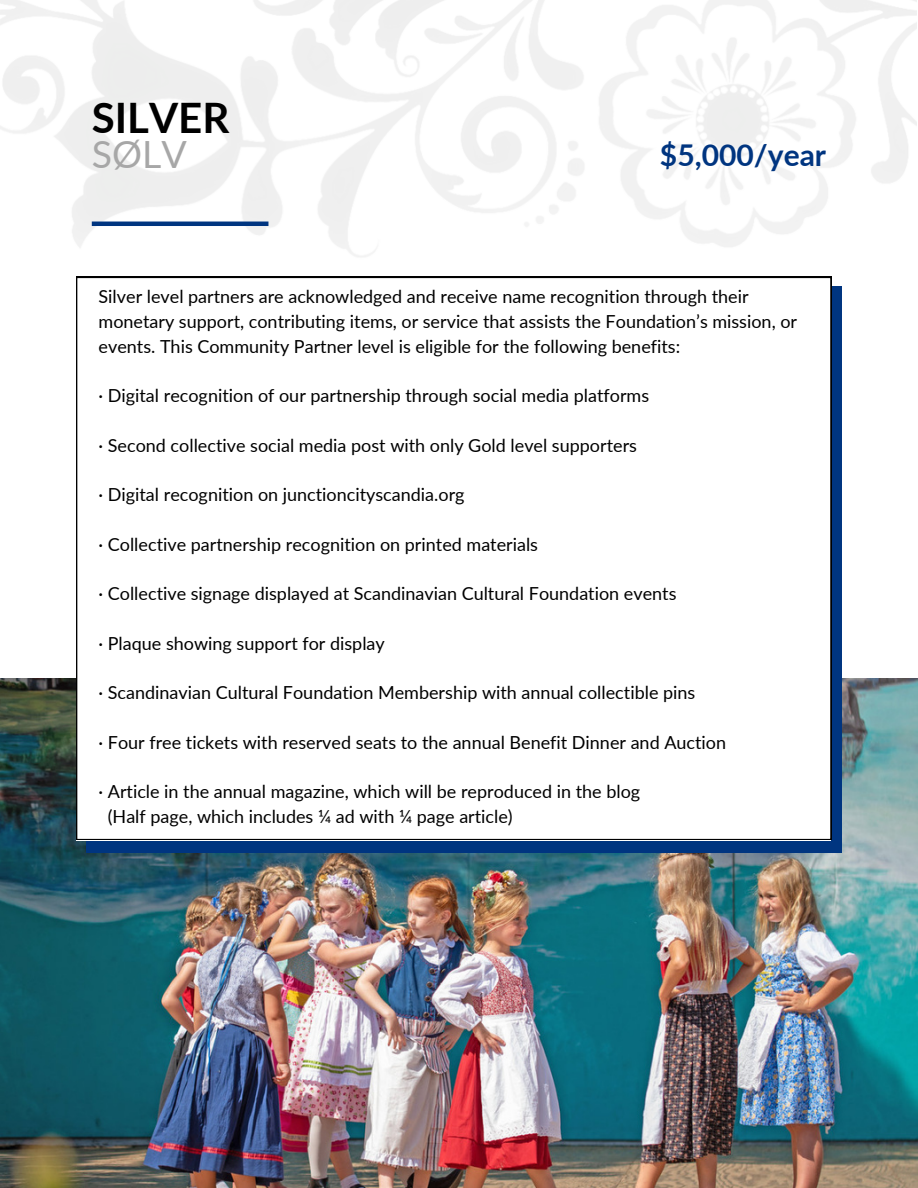
<style>
.page{position:relative;width:918px;height:1188px;background:#fff}
.page>*{position:absolute;margin:0;border:0;box-sizing:border-box;transform-origin:0 0}
.t1{font:700 42px "Lato";color:#000}
.t2{font:37.5px "Lato";color:#a7a7a7}
.t3{font:700 30px "Lato";color:#003580}
.t4{font:18px/24.8px "Lato";color:#000}
</style>
<div class="page">
<img style="left:0;top:678px;width:918px;height:510px">
<img style="left:0;top:0;width:917px;height:287px">
<svg style="left:87px;top:287px;width:754px;height:566px"></svg>
<svg style="left:76px;top:277px;width:755px;height:562px"></svg>
<hr style="left:92px;top:222px;width:176px;height:4px;background:#003580">
<p class="t1" style="left:92px;top:91px;width:139px">SILVER</p>
<p class="t2" style="left:92px;top:131px;width:96px">SØLV</p>
<p class="t3" style="left:660px;top:136px;width:168px">$5,000/year</p>
<h1 class="t4" style="left:99px;top:284px;width:700px">Silver level partners are acknowledged and receive name recognition through their monetary support, contributing items, or service that assists the Foundation’s mission, or events. This Community Partner level is eligible for the following benefits:</h1>
<h2 class="t4" style="left:99px;top:383px;width:552px">· Digital recognition of our partnership through social media platforms</h2>
<h3 class="t4" style="left:99px;top:432px;width:540px">· Second collective social media post with only Gold level supporters</h3>
<p class="t4" style="left:99px;top:482px;width:368px">· Digital recognition on junctioncityscandia.org</p>
<p class="t4" style="left:99px;top:531px;width:441px">· Collective partnership recognition on printed materials</p>
<p class="t4" style="left:99px;top:581px;width:579px">· Collective signage displayed at Scandinavian Cultural Foundation events</p>
<p class="t4" style="left:99px;top:630px;width:288px">· Plaque showing support for display</p>
<p class="t4" style="left:99px;top:680px;width:598px">· Scandinavian Cultural Foundation Membership with annual collectible pins</p>
<p class="t4" style="left:99px;top:729px;width:629px">· Four free tickets with reserved seats to the annual Benefit Dinner and Auction</p>
<p class="t4" style="left:99px;top:779px;width:543px">· Article in the annual magazine, which will be reproduced in the blog</p>
<p class="t4" style="left:108px;top:803px;width:406px">(Half page, which includes ¼ ad with ¼ page article)</p>
</div>
